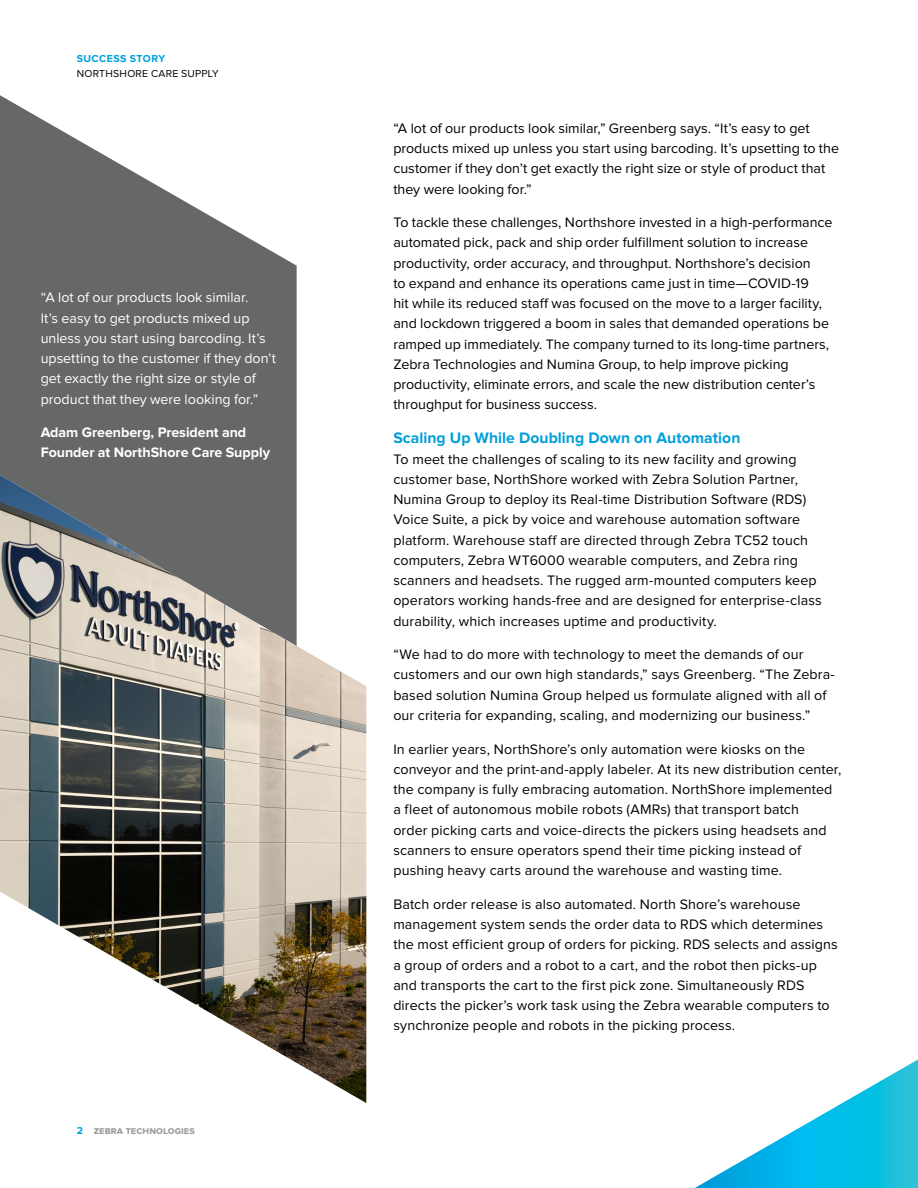
<style>
.page{position:relative;width:918px;height:1188px;background:#fff}
.page>*{position:absolute;margin:0;border:0;box-sizing:border-box;transform-origin:0 0}
.t1{font:700 15.75px "Proxima Nova";letter-spacing:.005em;color:#009fdb}
.t2{font:14.25px/20.2px "Proxima Nova";letter-spacing:.01em;color:#000}
.t3{font:14.25px/20.2px "Proxima Nova";color:#fff}
.t4{font:700 14.25px/20.2px "Proxima Nova";letter-spacing:-.005em;color:#fff}
.t5{font:10.5px "Proxima Nova";letter-spacing:.025em;color:#000}
.t6{font:700 10.5px "Proxima Nova";color:#989899}
.t7{font:700 10.5px "Proxima Nova";letter-spacing:.045em;color:#009fdb}
.s1{color:#009fdb}
</style>
<div class="page">
<svg style="left:0;top:95px;width:297px;height:380px;fill:#666767"></svg>
<svg style="left:695px;top:1059px;width:223px;height:129px"></svg>
<img style="left:0;top:475px;width:366px;height:628px">
<p class="t7" style="left:77px;top:53px;width:90px">SUCCESS STORY</p>
<p class="t5" style="left:77px;top:68px;width:144px">NORTHSHORE CARE SUPPLY</p>
<p class="t3" style="left:41px;top:288px;width:237px">“A lot of our products look similar.<br>It’s easy to get products mixed up unless you start using barcoding. It’s upsetting to the customer if they don’t get exactly the right size or style of product that they were looking for.”</p>
<p class="t4" style="left:41px;top:423px;width:231px">Adam Greenberg, President and<br>Founder at NorthShore Care Supply</p>
<p class="t6" style="left:77px;top:1124px;width:120px"><span class="s1">2</span> zebra technologies</p>
<p class="t2" style="left:393px;top:118px;width:447px">“A lot of our products look similar,” Greenberg says. “It’s easy to get products mixed up unless you start using barcoding. It’s upsetting to the customer if they don’t get exactly the right size or style of product that they were looking for.”</p>
<p class="t2" style="left:393px;top:213px;width:441px">To tackle these challenges, Northshore invested in a high-performance automated pick, pack and ship order fulfillment solution to increase productivity, order accuracy, and throughput. Northshore’s decision<br>to expand and enhance its operations came just in time—COVID-19<br>hit while its reduced staff was focused on the move to a larger facility, and lockdown triggered a boom in sales that demanded operations be ramped up immediately. The company turned to its long-time partners, Zebra Technologies and Numina Group, to help improve picking productivity, eliminate errors, and scale the new distribution center’s throughput for business success.</p>
<p class="t1" style="left:393px;top:429px;width:349px">Scaling Up While Doubling Down on Automation</p>
<p class="t2" style="left:393px;top:449px;width:430px">To meet the challenges of scaling to its new facility and growing customer base, NorthShore worked with Zebra Solution Partner, Numina Group to deploy its Real-time Distribution Software (RDS)<br>Voice Suite, a pick by voice and warehouse automation software platform. Warehouse staff are directed through Zebra TC52 touch computers, Zebra WT6000 wearable computers, and Zebra ring scanners and headsets. The rugged arm-mounted computers keep operators working hands-free and are designed for enterprise-class durability, which increases uptime and productivity.</p>
<p class="t2" style="left:393px;top:645px;width:443px">“We had to do more with technology to meet the demands of our customers and our own high standards,” says Greenberg. “The Zebra&shy;based solution Numina Group helped us formulate aligned with all of our criteria for expanding, scaling, and modernizing our business.”</p>
<p class="t2" style="left:393px;top:739px;width:449px">In earlier years, NorthShore’s only automation were kiosks on the conveyor and the print-and-apply labeler. At its new distribution center, the company is fully embracing automation. NorthShore implemented a fleet of autonomous mobile robots (AMRs) that transport batch<br>order picking carts and voice-directs the pickers using headsets and scanners to ensure operators spend their time picking instead of pushing heavy carts around the warehouse and wasting time.</p>
<p class="t2" style="left:393px;top:895px;width:446px">Batch order release is also automated. North Shore’s warehouse management system sends the order data to RDS which determines the most efficient group of orders for picking. RDS selects and assigns a group of orders and a robot to a cart, and the robot then picks-up and transports the cart to the first pick zone. Simultaneously RDS directs the picker’s work task using the Zebra wearable computers to synchronize people and robots in the picking process.</p>
</div>
